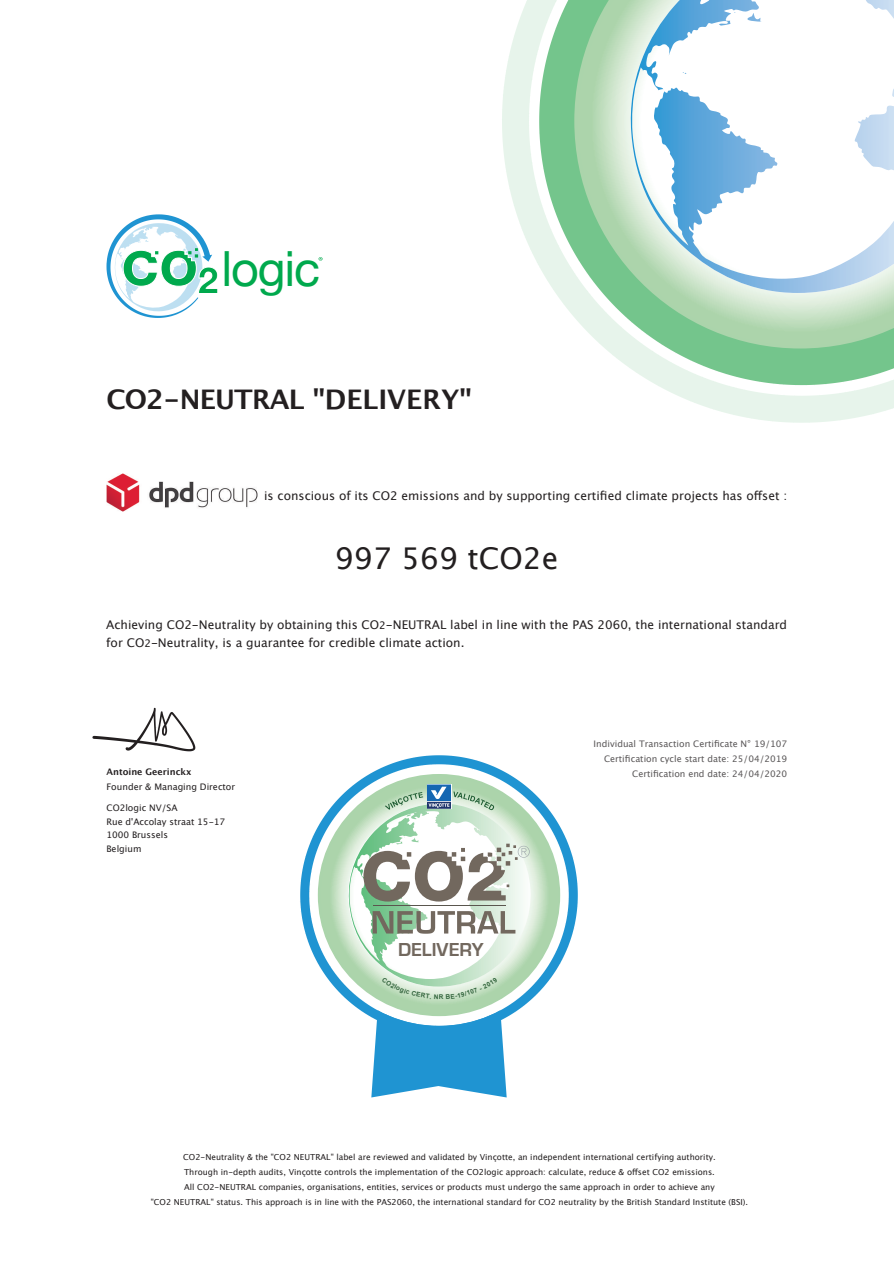
<style>
.page{position:relative;width:894px;height:1263px;background:#fff}
.page>*{position:absolute;margin:0;border:0;box-sizing:border-box;transform-origin:0 0}
.t1{font:48.45px "Helvetica Neue";letter-spacing:-.025em;color:#00a94d}
.t2{font:30px "Lucida Grande";color:#231f20}
.t3{font:700 27px "Lucida Grande";letter-spacing:-.03em;color:#231f20}
.t4{font:700 19.5px "Eurostile";color:#72685e}
.t5{font:12px/18px "Lucida Grande";color:#231f20}
.t6{font:9px/15px "Lucida Grande";color:rgb(35 31 32/.75);text-align:right}
.t7{font:9px/13.5px "Lucida Grande";color:#231f20}
.t8{font:700 9px "Lucida Grande";color:#231f20}
.t9{font:8.25px/15px "Lucida Grande";color:#231f20;text-align:center}
.s1{font-size:10.5px}
</style>
<div class="page">
<svg style="left:300px;top:755px;width:277px;height:209px"></svg>
<svg style="left:318px;top:774px;width:242px;height:226px"></svg>
<svg style="left:502px;top:0;width:391px;height:423px"></svg>
<svg style="left:539px;top:0;width:354px;height:385px"></svg>
<svg style="left:574px;top:0;width:319px;height:348px;background:#aed8b4"></svg>
<svg style="left:627px;top:0;width:266px;height:293px"></svg>
<svg style="left:318px;top:257px;width:4px;height:4px"></svg>
<svg style="left:106px;top:214px;width:106px;height:104px"></svg>
<svg style="left:92px;top:708px;width:103px;height:43px"></svg>
<img style="left:106px;top:474px;width:151px;height:37px">
<svg style="left:347px;top:784px;width:185px;height:313px"></svg>
<h1 class="t1" style="left:198px;top:239px;width:123px"><sub>2</sub>logic</h1>
<h3 class="t3" style="left:106px;top:387px;width:367px">CO2-NEUTRAL "DELIVERY"</h3>
<h3 class="t5" style="left:264px;top:488px;width:524px">is conscious of its CO2 emissions and by supporting certified climate projects has offset :</h3>
<h2 class="t2" style="left:334px;top:546px;width:225px">997 569 tCO2e</h2>
<h3 class="t5" style="left:106px;top:617px;width:682px">Achieving CO2-Neutrality by obtaining this CO<span class="s1">2</span>-NEUTRAL label in line with the PAS 2060, the international standard for CO<span class="s1">2</span>-Neutrality, is a guarantee for credible climate action.</h3>
<p class="t8" style="left:106px;top:768px;width:86px">Antoine Geerinckx</p>
<p class="t7" style="left:106px;top:781px;width:130px">Founder &amp; Managing Director</p>
<p class="t7" style="left:106px;top:802px;width:120px">CO2logic NV/SA<br>Rue d'Accolay straat 15-17<br>1000 Brussels<br>Belgium</p>
<h3 class="t4" style="left:398px;top:943px;width:87px">DELIVERY</h3>
<p class="t6" style="left:593px;top:737px;width:195px">Individual Transaction Certificate N° 19/107<br>Certification cycle start date: 25/04/2019<br>Certification end date: 24/04/2020</p>
<p class="t9" style="left:151px;top:1150px;width:598px">CO2-Neutrality &amp; the "CO2 NEUTRAL" label are reviewed and validated by Vinçotte, an independent international certifying authority.<br>Through in-depth audits, Vinçotte controls the implementation of the CO2logic approach: calculate, reduce &amp; offset CO2 emissions.<br>All CO2-NEUTRAL companies, organisations, entities, services or products must undergo the same approach in order to achieve any<br>"CO2 NEUTRAL" status. This approach is in line with the PAS2060, the international standard for CO2 neutrality by the British Standard Institute (BSI).</p>
</div>
